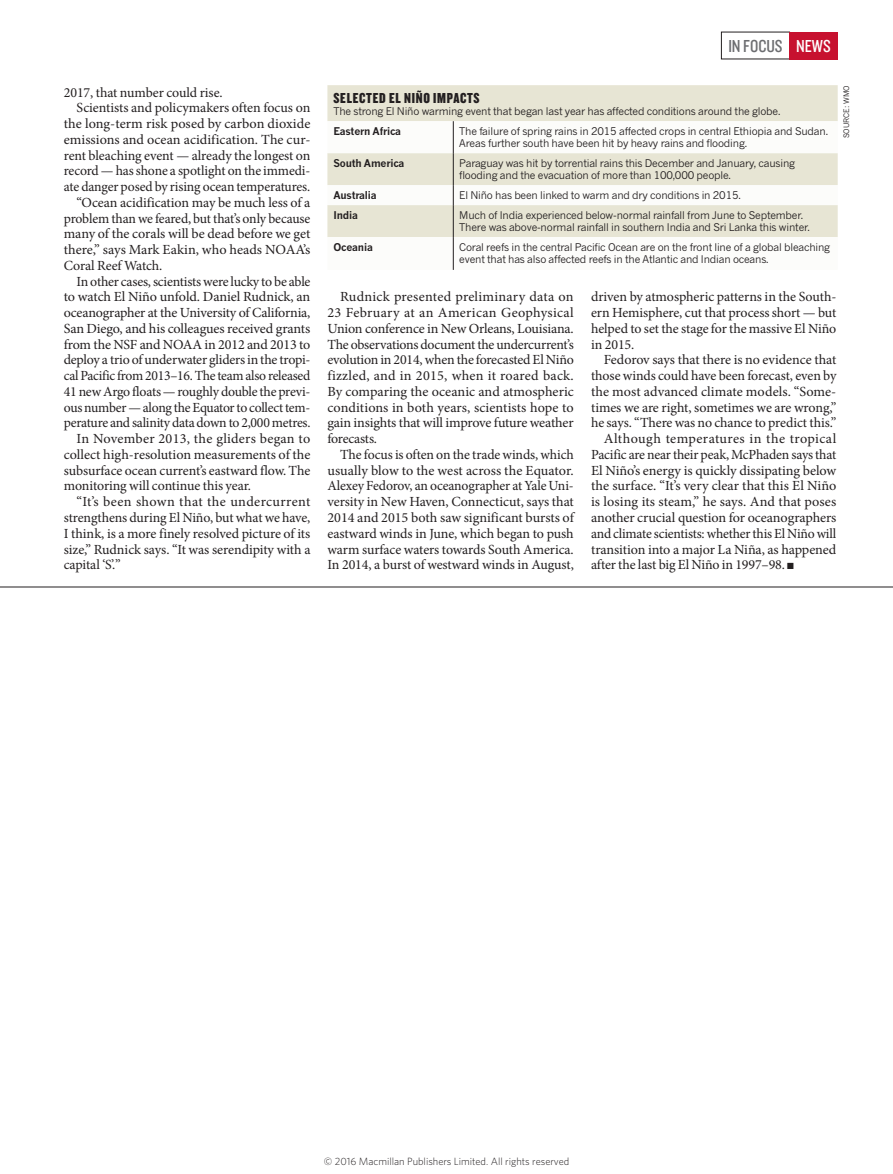
<style>
.page{position:relative;width:893px;height:1174px;background:#fff}
.page>*{position:absolute;margin:0;border:0;box-sizing:border-box;transform-origin:0 0}
.t1{font:18px "Knockout 29 Junior Ltweight";color:#6c6d70}
.TABLE_HEAD{font:15px "Knockout 69 Full Liteweight";letter-spacing:.05em;color:#231f20}
.BODY_INDENT{font:13.95px/15.8px "Minion Pro";letter-spacing:-.01em;color:#231f20;text-align:justify}
.TABLE_TEXT{font:10.5px/12px "News Gothic MTOT";letter-spacing:-.015em;color:#231f20}
.TABLE_COLUMN_HEAD{font:10.5px/12px "News Gothic MTOT";letter-spacing:-.015em;color:#231f20}
.TABLE_INTRO{font:10.5px "News Gothic MTOT";letter-spacing:-.015em;color:#231f20}
.t2{font:300 10.5px "Whitney";color:#231f20}
.TABLE_TEXT-2{font:700 10.5px "News Gothic MTOT";letter-spacing:-.015em;color:#231f20}
.TABLE_COLUMN_HEAD-2{font:700 10.5px "News Gothic MTOT";letter-spacing:-.015em;color:#231f20}
.PIC_CREDIT{font:7.5px "News Gothic MTOT";color:#231f20}
.s1{color:#fff}
</style>
<div class="page">
<hr style="left:0;top:587px;width:893px;height:1px;background:#231f20">
<div style="left:327px;top:85px;width:511px;height:36px;background:#e7e5d4"></div>
<svg style="left:327px;top:121px;width:511px;height:149px"></svg>
<hr style="left:453px;top:153px;width:1px;height:32px;background:#231f20">
<svg style="left:453px;top:185px;width:1px;height:20px"></svg>
<hr style="left:453px;top:205px;width:1px;height:32px;background:#231f20">
<hr style="left:453px;top:237px;width:1px;height:33px;background:#231f20">
<hr style="left:453px;top:121px;width:1px;height:32px;background:#231f20">
<div style="left:789px;top:32px;width:49px;height:27px;background:#c7112f"></div>
<p class="BODY_INDENT" style="left:64px;top:84px;width:160px">2017, that number could rise.</p>
<p class="BODY_INDENT" style="left:64px;top:100px;width:248px;text-indent:13px">Scientists and policymakers often focus on the long-term risk posed by carbon dioxide emissions and ocean acidification. The cur&shy;rent bleaching event — already the longest on record — has shone a spotlight on the immedi&shy;ate danger posed by rising ocean temperatures.</p>
<p class="BODY_INDENT" style="left:64px;top:195px;width:248px;text-indent:13px">“Ocean acidification may be much less of a problem than we feared, but that’s only because many of the corals will be dead before we get there,” says Mark Eakin, who heads NOAA’s Coral Reef Watch.</p>
<p class="BODY_INDENT" style="left:64px;top:273px;width:248px;text-indent:13px">In other cases, scientists were lucky to be able to watch El Niño unfold. Daniel Rudnick, an oceanographer at the University of California, San Diego, and his colleagues received grants from the NSF and NOAA in 2012 and 2013 to deploy a trio of underwater gliders in the tropi&shy;cal Pacific from 2013–16. The team also released 41 new Argo floats — roughly double the previ&shy;ous number — along the Equator to collect tem&shy;perature and salinity data down to 2,000 metres.</p>
<p class="BODY_INDENT" style="left:64px;top:431px;width:248px;text-indent:13px">In November 2013, the gliders began to collect high-resolution measurements of the subsurface ocean current’s eastward flow. The monitoring will continue this year.</p>
<p class="BODY_INDENT" style="left:64px;top:494px;width:248px;text-indent:13px">“It’s been shown that the undercurrent strengthens during El Niño, but what we have, I think, is a more finely resolved picture of its size,” Rudnick says. “It was serendipity with a capital ‘S’.”</p>
<p class="t1" style="left:728px;top:34px;width:104px">IN FOCUS <span class="s1">NEWS</span></p>
<p class="TABLE_HEAD" style="left:333px;top:89px;width:148px">SELECTED EL NIÑO IMPACTS</p>
<p class="TABLE_INTRO" style="left:333px;top:105px;width:448px">The strong El Niño warming event that began last year has affected conditions around the globe.</p>
<p class="TABLE_COLUMN_HEAD-2" style="left:333px;top:125px;width:69px">Eastern Africa</p>
<p class="TABLE_COLUMN_HEAD" style="left:459px;top:125px;width:370px">The failure of spring rains in 2015 affected crops in central Ethiopia and Sudan.<br>Areas further south have been hit by heavy rains and flooding.</p>
<p class="TABLE_TEXT-2" style="left:333px;top:157px;width:73px">South America</p>
<p class="TABLE_TEXT" style="left:459px;top:157px;width:337px">Paraguay was hit by torrential rains this December and January, causing flooding and the evacuation of more than 100,000 people.</p>
<p class="TABLE_TEXT-2" style="left:333px;top:189px;width:45px">Australia</p>
<p class="TABLE_TEXT" style="left:459px;top:189px;width:283px">El Niño has been linked to warm and dry conditions in 2015.</p>
<p class="TABLE_TEXT-2" style="left:333px;top:209px;width:26px">India</p>
<p class="TABLE_TEXT" style="left:459px;top:209px;width:352px">Much of India experienced below-normal rainfall from June to September.<br>There was above-normal rainfall in southern India and Sri Lanka this winter.</p>
<p class="TABLE_TEXT-2" style="left:333px;top:241px;width:41px">Oceania</p>
<p class="TABLE_TEXT" style="left:459px;top:241px;width:372px">Coral reefs in the central Pacific Ocean are on the front line of a global bleaching event that has also affected reefs in the Atlantic and Indian oceans.</p>
<p class="PIC_CREDIT" style="left:842px;top:138px;width:55px;rotate:-90deg">SOURCE: WMO</p>
<p class="BODY_INDENT" style="left:327px;top:289px;width:248px;text-indent:13px">Rudnick presented preliminary data on 23 February at an American Geophysical Union conference in New Orleans, Louisiana.<br>The observations document the undercurrent’s evolution in 2014, when the forecasted El Niño fizzled, and in 2015, when it roared back.<br>By comparing the oceanic and atmospheric conditions in both years, scientists hope to gain insights that will improve future weather forecasts.</p>
<p class="BODY_INDENT" style="left:327px;top:447px;width:248px;text-indent:13px">The focus is often on the trade winds, which usually blow to the west across the Equator.<br>Alexey Fedorov, an oceanographer at Yale Uni&shy;versity in New Haven, Connecticut, says that 2014 and 2015 both saw significant bursts of eastward winds in June, which began to push warm surface waters towards South America.<br>In 2014, a burst of westward winds in August,</p>
<p class="BODY_INDENT" style="left:591px;top:289px;width:247px">driven by atmospheric patterns in the South&shy;ern Hemisphere, cut that process short — but helped to set the stage for the massive El Niño in 2015.</p>
<p class="BODY_INDENT" style="left:591px;top:352px;width:247px;text-indent:13px">Fedorov says that there is no evidence that those winds could have been forecast, even by the most advanced climate models. “Some&shy;times we are right, sometimes we are wrong,” he says. “There was no chance to predict this.”</p>
<p class="BODY_INDENT" style="left:591px;top:431px;width:247px;text-indent:13px">Although temperatures in the tropical Pacific are near their peak, McPhaden says that El Niño’s energy is quickly dissipating below the surface. “It’s very clear that this El Niño is losing its steam,” he says. And that poses another crucial question for oceanographers and climate scientists: whether this El Niño will transition into a major La Niña, as happened after the last big El Niño in 1997–98. ■</p>
<p class="t2" style="left:324px;top:1154px;width:247px">© 2016 Macmillan Publishers Limited. All rights reserved</p>
</div>
